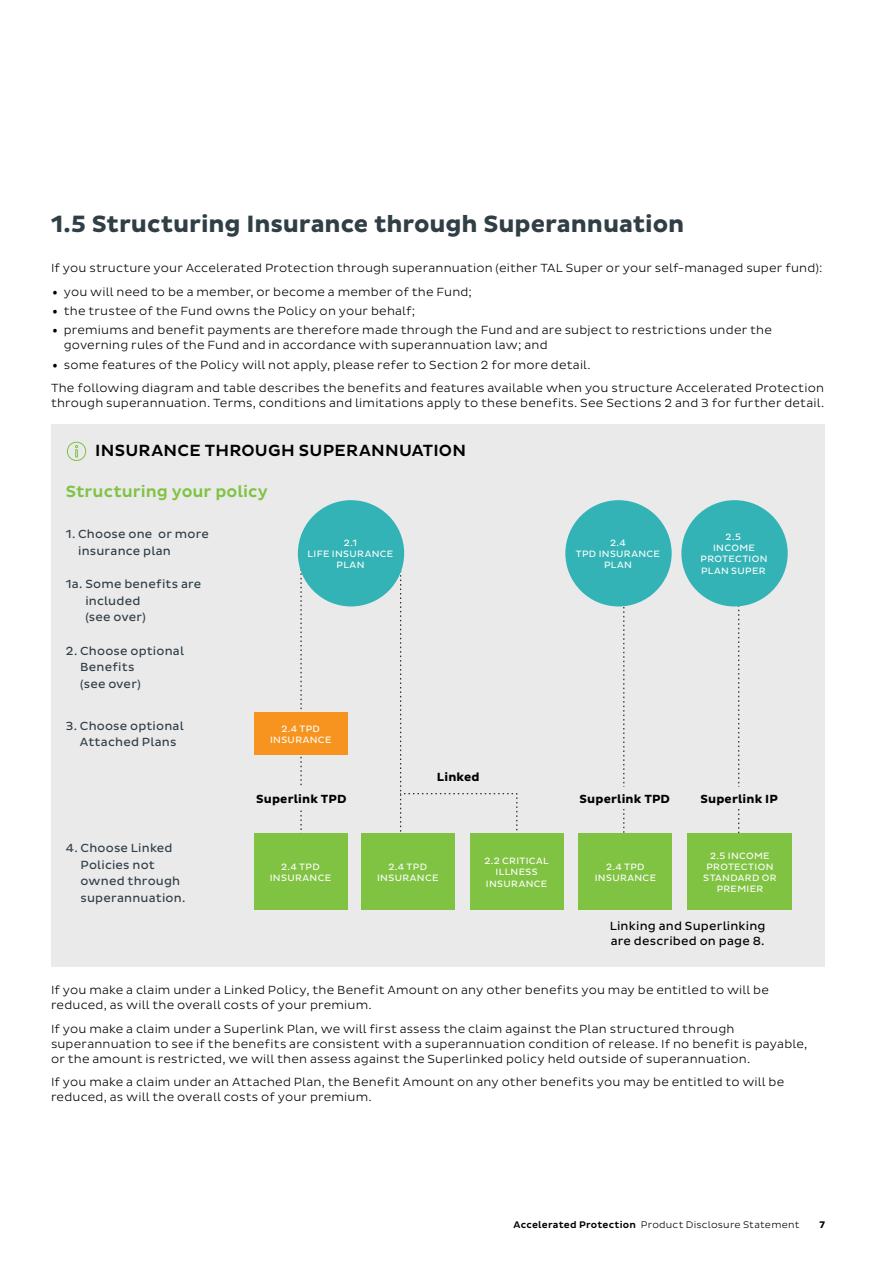
<style>
.page{position:relative;width:893px;height:1263px;background:#fff}
.page>*{position:absolute;margin:0;border:0;box-sizing:border-box;transform-origin:0 0}
.t1{font:700 24px "Pluto Sans";letter-spacing:-.005em;color:#303e46}
.t2{font:500 16.5px "Pluto Sans";letter-spacing:.015em;color:#000}
.t3{font:500 16.5px "Pluto Sans";color:#80c343}
.t4{font:300 12px/15px "Pluto Sans";letter-spacing:.015em;color:#000}
.t5{font:12px/16.5px "Pluto Sans";letter-spacing:.015em;color:#303e46}
.t6{font:12px/15px "Pluto Sans";letter-spacing:.015em;color:#000}
.t7{font:700 12px "Pluto Sans";letter-spacing:.015em;color:#000}
.t8{font:300 9.75px "Pluto Sans";letter-spacing:.02em;color:#000}
.t9{font:700 9.75px "Pluto Sans";color:#000}
.t10{font:9.3px/11.2px "Pluto Sans";letter-spacing:.035em;color:#fff;text-align:center}
.s1{font-size:21px}
.s2{font-weight:500}
</style>
<div class="page">
<div style="left:51px;top:424px;width:774px;height:542px;background:#eaeaeb"></div>
<svg style="left:738px;top:606px;width:1px;height:228px"></svg>
<svg style="left:623px;top:606px;width:1px;height:228px"></svg>
<svg style="left:301px;top:572px;width:1px;height:262px"></svg>
<div style="left:681px;top:500px;width:107px;height:106px;background:#33b3b5;border-radius:50%"></div>
<div style="left:688px;top:834px;width:104px;height:76px;background:#80c343"></div>
<div style="left:565px;top:500px;width:107px;height:106px;background:#33b3b5;border-radius:50%"></div>
<div style="left:579px;top:834px;width:93px;height:76px;background:#80c343"></div>
<div style="left:254px;top:713px;width:94px;height:42px;background:#f7941f"></div>
<div style="left:254px;top:834px;width:93px;height:76px;background:#80c343"></div>
<div style="left:361px;top:834px;width:94px;height:76px;background:#80c343"></div>
<svg style="left:400px;top:553px;width:118px;height:281px"></svg>
<div style="left:470px;top:834px;width:93px;height:76px;background:#80c343"></div>
<div style="left:246px;top:788px;width:111px;height:21px;background:#eaeaeb"></div>
<div style="left:569px;top:788px;width:111px;height:21px;background:#eaeaeb"></div>
<div style="left:684px;top:788px;width:110px;height:21px;background:#eaeaeb"></div>
<div style="left:403px;top:766px;width:111px;height:21px;background:#eaeaeb"></div>
<svg style="left:67px;top:441px;width:20px;height:20px"></svg>
<div style="left:298px;top:500px;width:106px;height:106px;background:#33b3b5;border-radius:50%"></div>
<h1 class="t1" style="left:51px;top:210px;width:635px">1.5 Structuring Insurance through Superannuation</h1>
<p class="t4" style="left:51px;top:261px;width:773px">If you structure your Accelerated Protection through superannuation (either TAL Super or your self-managed super fund):</p>
<p class="t4" style="left:51px;top:284px;width:422px"><span class="s1">•</span> you will need to be a member, or become a member of the Fund;</p>
<p class="t4" style="left:51px;top:304px;width:366px"><span class="s1">•</span> the trustee of the Fund owns the Policy on your behalf;</p>
<p class="t4" style="left:64px;top:323px;width:710px;text-indent:-13px"><span class="s1">•</span> premiums and benefit payments are therefore made through the Fund and are subject to restrictions under the governing rules of the Fund and in accordance with superannuation law; and</p>
<p class="t4" style="left:51px;top:353px;width:774px;line-height:23.5px"><span class="s1">•</span> some features of the Policy will not apply, please refer to Section 2 for more detail.<br>The following diagram and table describes the benefits and features available when you structure Accelerated Protection</p>
<p class="t4" style="left:51px;top:396px;width:775px">through superannuation. Terms, conditions and limitations apply to these benefits. See Sections 2 and 3 for further detail.</p>
<h2 class="t2" style="left:95px;top:441px;width:372px">INSURANCE THROUGH SUPERANNUATION</h2>
<h2 class="t3" style="left:66px;top:482px;width:204px">Structuring your policy</h2>
<p class="t5" style="left:78px;top:526px;width:132px;text-indent:-12px">1. Choose one or more insurance plan</p>
<p class="t5" style="left:85px;top:576px;width:117px;text-indent:-20px">1a. Some benefits are included<br>(see over)</p>
<p class="t5" style="left:80px;top:643px;width:105px;text-indent:-14px">2. Choose optional<br>Benefits<br>(see over)</p>
<p class="t5" style="left:66px;top:718px;width:119px;text-align:center">3. Choose optional<br>Attached Plans</p>
<p class="t10" style="left:308px;top:537px;width:87px">2.1<br>LIFE INSURANCE<br>PLAN</p>
<p class="t10" style="left:270px;top:723px;width:63px">2.4 TPD<br>INSURANCE</p>
<p class="t7" style="left:437px;top:770px;width:44px">Linked</p>
<p class="t10" style="left:576px;top:537px;width:86px">2.4<br>TPD INSURANCE<br>PLAN</p>
<p class="t10" style="left:700px;top:531px;width:68px">2.5<br>INCOME<br>PROTECTION<br>PLAN SUPER</p>
<p class="t5" style="left:81px;top:840px;width:106px;text-indent:-15px">4. Choose Linked<br>Policies not owned through superannuation.</p>
<p class="t7" style="left:256px;top:792px;width:92px">Superlink TPD</p>
<p class="t7" style="left:579px;top:792px;width:92px">Superlink TPD</p>
<p class="t7" style="left:700px;top:792px;width:79px">Superlink IP</p>
<p class="t10" style="left:270px;top:861px;width:63px">2.4 TPD<br>INSURANCE</p>
<p class="t10" style="left:377px;top:861px;width:63px">2.4 TPD<br>INSURANCE</p>
<p class="t10" style="left:484px;top:856px;width:66px">2.2 CRITICAL<br>ILLNESS<br>INSURANCE</p>
<p class="t10" style="left:595px;top:861px;width:63px">2.4 TPD<br>INSURANCE</p>
<p class="t10" style="left:703px;top:850px;width:75px">2.5 INCOME<br>PROTECTION<br>STANDARD OR<br>PREMIER</p>
<p class="t6" style="left:610px;top:918px;width:157px">Linking and Superlinking are described on page 8.</p>
<p class="t4" style="left:51px;top:983px;width:719px">If you make a claim under a Linked Policy, the Benefit Amount on any other benefits you may be entitled to will be reduced, as will the overall costs of your premium.</p>
<p class="t4" style="left:51px;top:1021px;width:758px">If you make a claim under a Superlink Plan, we will first assess the claim against the Plan structured through superannuation to see if the benefits are consistent with a superannuation condition of release. If no benefit is payable, or the amount is restricted, we will then assess against the Superlinked policy held outside of superannuation.</p>
<p class="t4" style="left:51px;top:1075px;width:735px">If you make a claim under an Attached Plan, the Benefit Amount on any other benefits you may be entitled to will be reduced, as will the overall costs of your premium.</p>
<p class="t8" style="left:514px;top:1219px;width:287px"><span class="s2">Accelerated Protection</span> Product Disclosure Statement</p>
<p class="t9" style="left:819px;top:1219px;width:7px">7</p>
</div>
